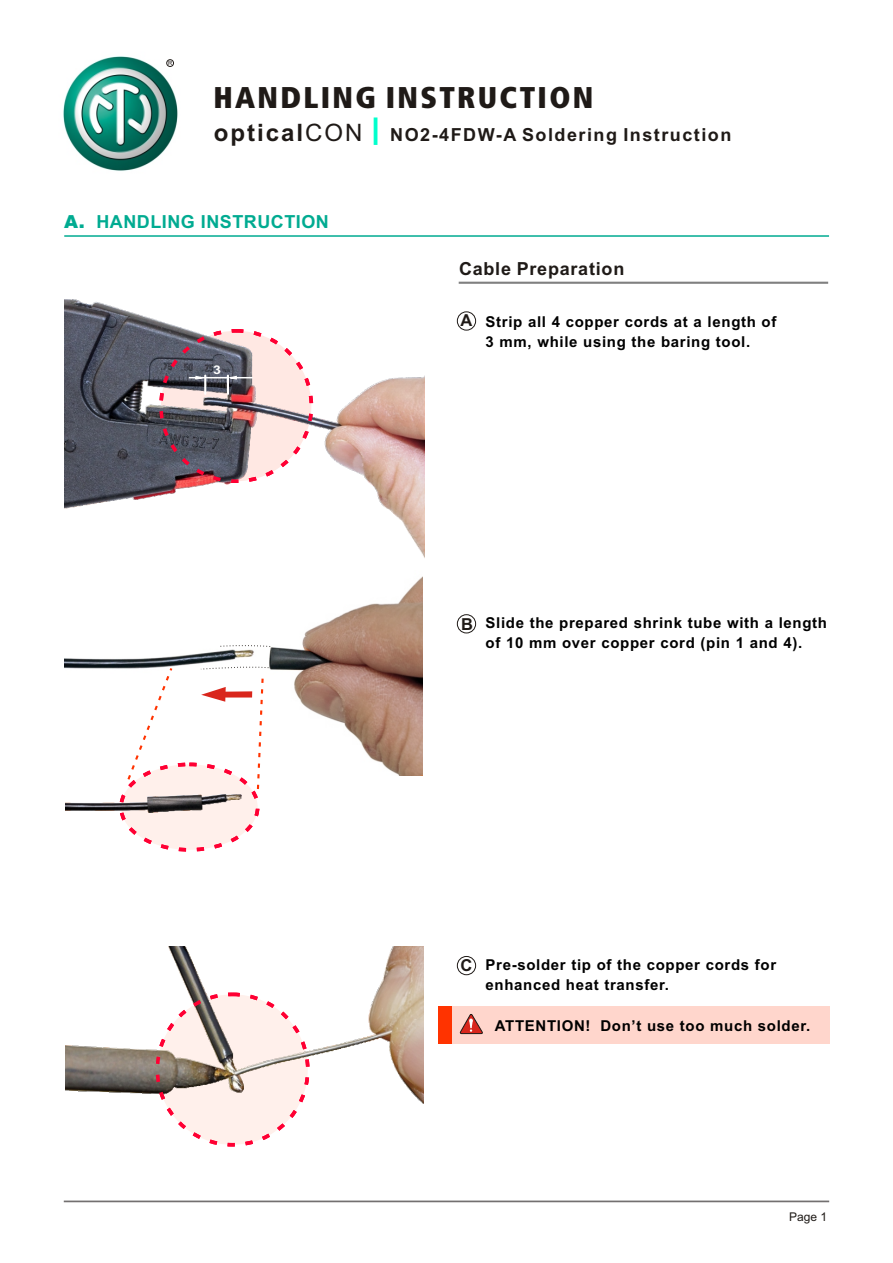
<style>
.page{position:relative;width:893px;height:1263px;background:#fff}
.page>*{position:absolute;margin:0;border:0;box-sizing:border-box;transform-origin:0 0}
.t1{font:900 condensed 30px "Frutiger";letter-spacing:.08em;color:#1f1a17}
.t2{font:700 18px "Arial";letter-spacing:.085em;color:#1f1a17}
.t3{font:700 18px "Arial";letter-spacing:.03em;color:#00ab91}
.t4{font:700 18px "Arial";letter-spacing:.04em;color:#1f1a17}
.t5{font:700 16.5px "Arial";color:#1f1a17}
.t6{font:700 15px/20.1px "Arial";letter-spacing:.045em;color:#000}
.t7{font:12px "Arial";color:#1f1a17}
.t8{font:700 12px "Arial";color:#fff;scale:1.18 1}
.t9{font:5.7px "Arial";color:#1f1a17}
.s1{font-size:24px}
.s2{font-weight:400;font-size:24px}
.s3{font-weight:900;font-style:italic;font-size:30px;color:#0fc}
.s4{font-weight:900;font-style:italic}
</style>
<div class="page">
<div style="left:438px;top:1006px;width:391px;height:38px;background:#ffd6cc"></div>
<div style="left:438px;top:1006px;width:14px;height:38px;background:#f30"></div>
<img style="left:63px;top:56px;width:115px;height:115px">
<div style="left:166px;top:59px;width:8px;height:8px;border:1px solid #1f1a17;border-radius:50%"></div>
<hr style="left:64px;top:1200px;width:765px;height:2px;background:#737070">
<div style="left:156px;top:992px;width:154px;height:154px;background:#fff0eb;border:4px dashed #f03;border-radius:50%"></div>
<img style="left:66px;top:946px;width:302px;height:157px">
<img style="left:64px;top:299px;width:361px;height:259px">
<img style="left:65px;top:647px;width:226px;height:23px">
<div style="left:159px;top:329px;width:154px;height:154px;border:4px dashed #f03;border-radius:50%"></div>
<div style="left:119px;top:762px;width:140px;height:90px;background:#fff0eb;border:4px dashed #f03;border-radius:50%"></div>
<img style="left:65px;top:794px;width:177px;height:19px">
<div style="left:156px;top:992px;width:154px;height:154px;border:4px dashed #f03;border-radius:50%"></div>
<svg style="left:189px;top:376px;width:64px;height:18px"></svg>
<svg style="left:321px;top:371px;width:103px;height:187px"></svg>
<svg style="left:291px;top:576px;width:132px;height:200px"></svg>
<svg style="left:368px;top:946px;width:56px;height:158px"></svg>
<svg style="left:220px;top:645px;width:51px;height:2px"></svg>
<div style="left:119px;top:762px;width:140px;height:90px;border:4px dashed #f03;border-radius:50%"></div>
<div style="left:457px;top:311px;width:19px;height:19px;border:1px solid #1f1a17;border-radius:50%"></div>
<div style="left:457px;top:614px;width:19px;height:19px;border:1px solid #1f1a17;border-radius:50%"></div>
<hr style="left:459px;top:282px;width:369px;height:2px;background:#808080">
<div style="left:457px;top:956px;width:19px;height:19px;border:1px solid #1f1a17;border-radius:50%"></div>
<svg style="left:126px;top:666px;width:48px;height:116px"></svg>
<svg style="left:200px;top:666px;width:69px;height:125px"></svg>
<svg style="left:460px;top:1014px;width:23px;height:20px"></svg>
<hr style="left:64px;top:235px;width:765px;height:2px;background:#00ab91">
<p class="t9" style="left:168px;top:61px;width:6px">R</p>
<h1 class="t1" style="left:214px;top:85px;width:381px">HANDLING INSTRUCTION</h1>
<p class="t2" style="left:214px;top:127px;width:519px"><span class="s1">optical</span><span class="s2">CON</span> <span class="s3">|</span> NO2-4FDW-A Soldering Instruction</p>
<p class="t3" style="left:64px;top:215px;width:266px"><span class="s4">A.</span> HANDLING INSTRUCTION</p>
<p class="t8" style="left:213px;top:365px;width:8px">3</p>
<p class="t4" style="left:459px;top:261px;width:167px">Cable Preparation</p>
<p class="t5" style="left:461px;top:314px;width:13px">A</p>
<p class="t6" style="left:486px;top:313px;width:292px">Strip all 4 copper cords at a length of<br>3 mm, while using the baring tool.</p>
<p class="t5" style="left:461px;top:617px;width:13px">B</p>
<p class="t6" style="left:486px;top:614px;width:343px">Slide the prepared shrink tube with a length of 10 mm over copper cord (pin 1 and 4).</p>
<p class="t5" style="left:460px;top:959px;width:13px">C</p>
<p class="t6" style="left:486px;top:956px;width:292px">Pre-solder tip of the copper cords for enhanced heat transfer.</p>
<p class="t6" style="left:495px;top:1016px;width:317px">ATTENTION! Don’t use too much solder.</p>
<p class="t7" style="left:789px;top:1212px;width:40px">Page 1</p>
</div>
